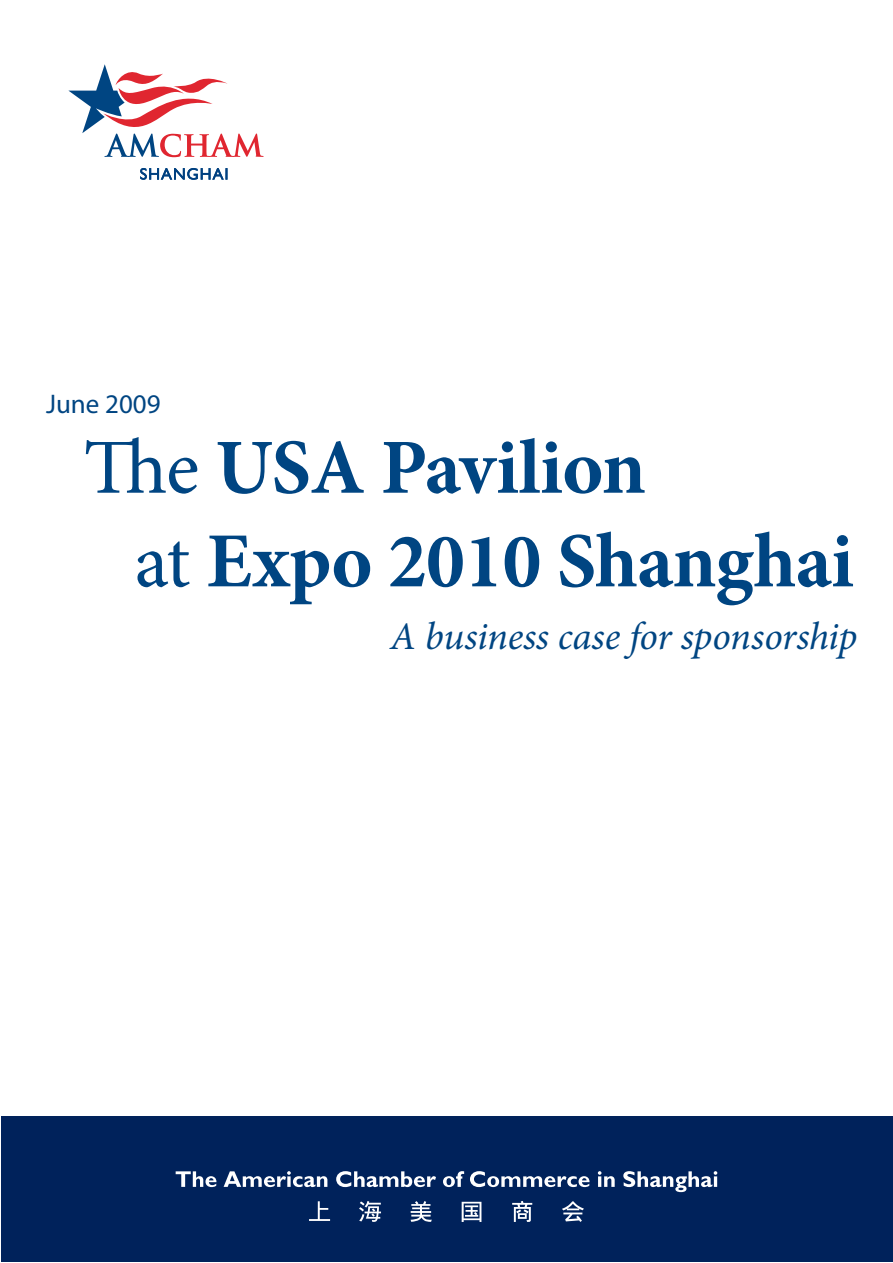
<style>
.page{position:relative;width:893px;height:1263px;background:#fff}
.page>*{position:absolute;margin:0;border:0;box-sizing:border-box;transform-origin:0 0}
.t1{font:700 78px/93.6px "Minion Pro";letter-spacing:-.01em;color:#004582}
.t2{font:italic 39px "Minion Pro";letter-spacing:-.01em;color:#004582}
.t3{font:27px "Myriad Pro";color:#004582}
.s1{font-weight:400}
</style>
<div class="page">
<svg style="left:140px;top:168px;width:87px;height:12px"></svg>
<svg style="left:68px;top:64px;width:196px;height:93px"></svg>
<div style="left:1px;top:1116px;width:891px;height:146px;background:#00225b"></div>
<svg style="left:176px;top:1171px;width:41px;height:16px"></svg>
<svg style="left:224px;top:1171px;width:103px;height:16px"></svg>
<svg style="left:336px;top:1171px;width:100px;height:16px"></svg>
<svg style="left:443px;top:1171px;width:21px;height:16px"></svg>
<svg style="left:470px;top:1171px;width:120px;height:16px"></svg>
<svg style="left:598px;top:1171px;width:17px;height:16px"></svg>
<svg style="left:623px;top:1171px;width:94px;height:21px"></svg>
<svg style="left:309px;top:1201px;width:21px;height:20px"></svg>
<svg style="left:359px;top:1201px;width:22px;height:21px"></svg>
<svg style="left:411px;top:1201px;width:21px;height:21px"></svg>
<svg style="left:462px;top:1202px;width:19px;height:20px"></svg>
<svg style="left:512px;top:1201px;width:20px;height:21px"></svg>
<svg style="left:562px;top:1201px;width:22px;height:21px"></svg>
<p class="t3" style="left:46px;top:387px;width:116px">June 2009</p>
<p class="t1" style="left:134px;top:420px;width:721px;text-indent:-51px"><span class="s1">The</span> USA Pavilion<br><span class="s1">at</span> Expo 2010 Shanghai</p>
<p class="t2" style="left:390px;top:610px;width:469px">A business case for sponsorship</p>
</div>
